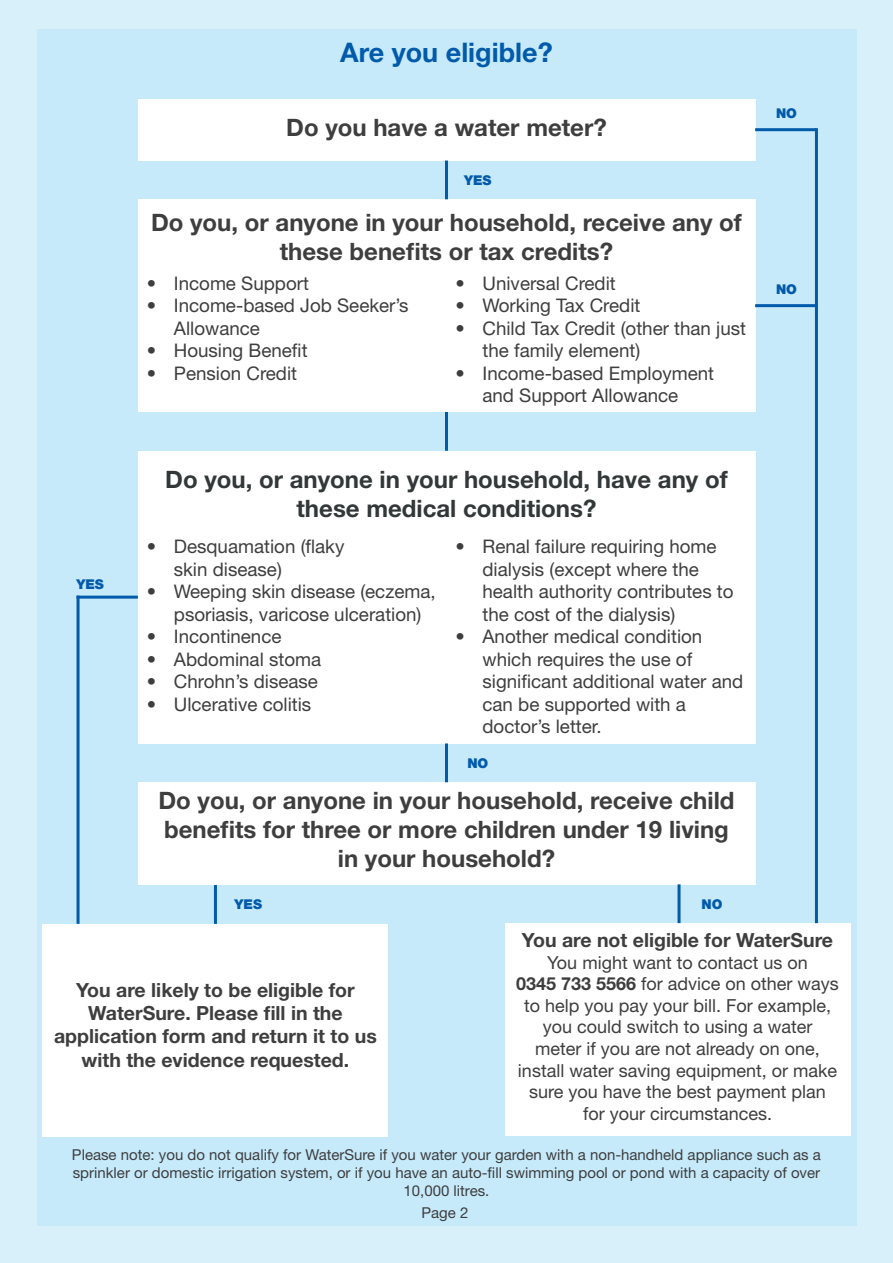
<style>
.page{position:relative;width:893px;height:1263px;background:#d7f0f9}
.page>*{position:absolute;margin:0;border:0;box-sizing:border-box;transform-origin:0 0}
.t1{font:700 27px "Helvetica Neue LT Std";color:#015aaa}
.t2{font:700 24px/28.8px "Helvetica Neue LT Std";color:#3e3e3f;text-align:center}
.t3{font:700 24px/28.8px "Helvetica Neue LT Std";color:#323738;text-align:center}
.t4{font:700 19.5px/23.4px "Helvetica Neue LT Std";color:#3e3e3f;text-align:center}
.t5{font:18.75px/22.5px "Helvetica Neue LT Std";color:#3e3e3f}
.t6{font:18px/21.6px "Helvetica Neue LT Std";color:#3e3e3f;text-align:center}
.t7{font:15px/18px "Helvetica Neue LT Std";color:#3e3e3f;text-align:center}
.t8{font:900 13.5px "Helvetica Neue LT Std";color:#015aaa}
.s1{font-weight:700}
</style>
<div class="page">
<div style="left:37px;top:30px;width:819px;height:1196px;background:#c6eafa"></div>
<div style="left:138px;top:99px;width:617px;height:62px;background:#fff"></div>
<div style="left:138px;top:199px;width:617px;height:213px;background:#fff"></div>
<div style="left:138px;top:451px;width:617px;height:292px;background:#fff"></div>
<div style="left:138px;top:783px;width:617px;height:102px;background:#fff"></div>
<div style="left:43px;top:924px;width:345px;height:212px;background:#fff"></div>
<div style="left:505px;top:923px;width:345px;height:213px;background:#fff"></div>
<hr style="left:755px;top:128px;width:61px;height:3px;background:#015aaa">
<hr style="left:815px;top:128px;width:3px;height:795px;background:#015aaa">
<hr style="left:755px;top:304px;width:61px;height:3px;background:#015aaa">
<hr style="left:77px;top:596px;width:61px;height:3px;background:#015aaa">
<hr style="left:77px;top:596px;width:3px;height:328px;background:#015aaa">
<hr style="left:445px;top:161px;width:3px;height:38px;background:#015aaa">
<hr style="left:445px;top:412px;width:3px;height:39px;background:#015aaa">
<hr style="left:445px;top:743px;width:3px;height:39px;background:#015aaa">
<hr style="left:677px;top:884px;width:3px;height:39px;background:#015aaa">
<hr style="left:214px;top:885px;width:3px;height:39px;background:#015aaa">
<p class="t8" style="left:76px;top:576px;width:29px">YES</p>
<p class="t1" style="left:340px;top:35px;width:214px">Are you eligible?</p>
<p class="t2" style="left:286px;top:113px;width:322px">Do you have a water meter?</p>
<p class="t8" style="left:464px;top:172px;width:29px">YES</p>
<p class="t2" style="left:151px;top:208px;width:592px">Do you, or anyone in your household, receive any of these benefits or tax credits?</p>
<p class="t5" style="left:147px;top:272px;width:164px">• Income Support</p>
<p class="t5" style="left:174px;top:294px;width:236px;text-indent:-27px">• Income-based Job Seeker’s<br>Allowance</p>
<p class="t5" style="left:147px;top:339px;width:162px">• Housing Benefit</p>
<p class="t5" style="left:147px;top:362px;width:152px">• Pension Credit</p>
<p class="t5" style="left:455px;top:272px;width:162px">• Universal Credit</p>
<p class="t5" style="left:455px;top:294px;width:186px">• Working Tax Credit</p>
<p class="t5" style="left:482px;top:317px;width:265px;text-indent:-27px">• Child Tax Credit (other than just the family element)</p>
<p class="t5" style="left:455px;top:362px;width:260px;text-align:center">• Income-based Employment and Support Allowance</p>
<p class="t3" style="left:165px;top:465px;width:564px">Do you, or anyone in your household, have any of these medical conditions?</p>
<p class="t5" style="left:174px;top:535px;width:172px;text-indent:-27px">• Desquamation (flaky skin disease)</p>
<p class="t5" style="left:174px;top:580px;width:263px;text-indent:-27px">• Weeping skin disease (eczema, psoriasis, varicose ulceration)</p>
<p class="t5" style="left:147px;top:625px;width:136px">• Incontinence</p>
<p class="t5" style="left:147px;top:647px;width:176px">• Abdominal stoma</p>
<p class="t5" style="left:147px;top:670px;width:173px">• Chrohn’s disease</p>
<p class="t5" style="left:147px;top:692px;width:166px">• Ulcerative colitis</p>
<p class="t5" style="left:482px;top:535px;width:253px;text-indent:-27px">• Renal failure requiring home dialysis (except where the health authority contributes to the cost of the dialysis)</p>
<p class="t5" style="left:482px;top:625px;width:262px;text-indent:-27px">• Another medical condition which requires the use of significant additional water and can be supported with a doctor’s letter.</p>
<p class="t8" style="left:467px;top:755px;width:22px">NO</p>
<p class="t2" style="left:158px;top:786px;width:578px">Do you, or anyone in your household, receive child</p>
<p class="t2" style="left:164px;top:815px;width:566px">benefits for three or more children under 19 living</p>
<p class="t2" style="left:338px;top:843px;width:219px">in your household?</p>
<p class="t8" style="left:235px;top:896px;width:29px">YES</p>
<p class="t8" style="left:701px;top:896px;width:22px">NO</p>
<p class="t8" style="left:776px;top:106px;width:22px">NO</p>
<p class="t8" style="left:776px;top:281px;width:22px">NO</p>
<p class="t4" style="left:522px;top:928px;width:313px">You are not eligible for WaterSure</p>
<p class="t6" style="left:516px;top:951px;width:324px">You might want to contact us on<br><span class="s1">0345 733 5566</span> for advice on other ways to help you pay your bill. For example, you could switch to using a water<br>meter if you are not already on one, install water saving equipment, or make sure you have the best payment plan for your circumstances.</p>
<p class="t7" style="left:72px;top:1145px;width:751px">Please note: you do not qualify for WaterSure if you water your garden with a non-handheld appliance such as a sprinkler or domestic irrigation system, or if you have an auto-fill swimming pool or pond with a capacity of over<br>10,000 litres.</p>
<p class="t4" style="left:54px;top:977px;width:324px">You are likely to be eligible for<br>WaterSure. Please fill in the application form and return it to us with the evidence requested.</p>
<p class="t7" style="left:421px;top:1203px;width:48px">Page 2</p>
</div>
